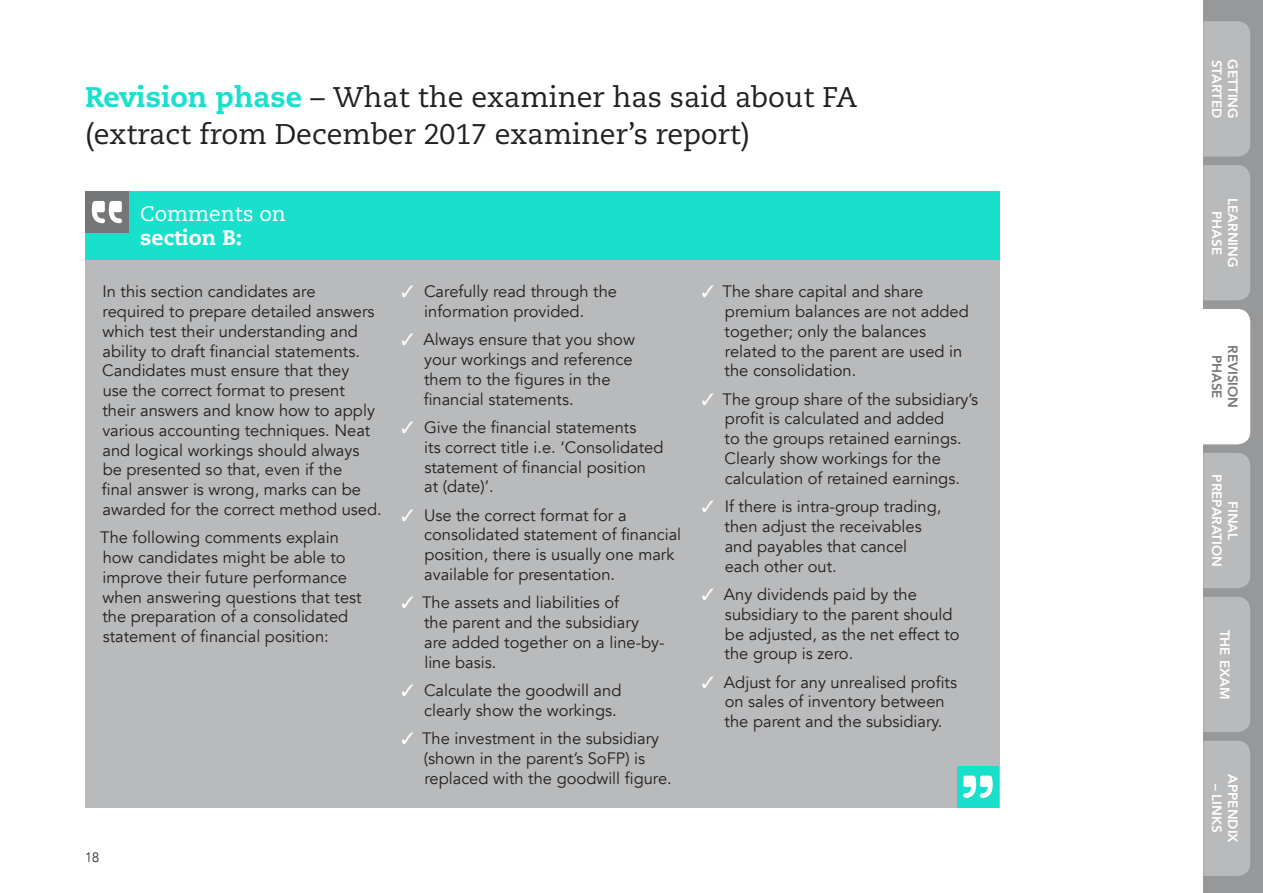
<style>
.page{position:relative;width:1263px;height:893px;background:#fff}
.page>*{position:absolute;margin:0;border:0;box-sizing:border-box;transform-origin:0 0}
.RUNNING_HEADER{font:28.35px/36.8px "Caecilia";color:#231f20}
.C_HEAD_WHITE{font:21px/24px "Caecilia";color:#fff}
.BODY_12PT{font:16.5px/19.8px "Avenir";color:#231f20}
.t1{font:800 13.5px/16.2px "Avenir";color:#fff;text-align:center}
.t2{font:800 13.5px/16.2px "Avenir";color:#747678;text-align:center}
.t3{font:300 13.5px "Avenir";color:#231f20}
.s1{font-weight:800;color:#19e0cc}
.s2{font-weight:800}
.s3{color:#fff}
</style>
<div class="page">
<div style="left:1203px;top:0;width:60px;height:893px;background:#97989a"></div>
<div style="left:1203px;top:21px;width:47px;height:136px;background:#b9babb"></div>
<div style="left:1203px;top:165px;width:47px;height:135px;background:#b9babb"></div>
<div style="left:1203px;top:453px;width:47px;height:135px;background:#b9babb"></div>
<div style="left:1203px;top:597px;width:47px;height:135px;background:#b9babb"></div>
<div style="left:1203px;top:741px;width:47px;height:135px;background:#b9babb"></div>
<div style="left:85px;top:259px;width:914px;height:549px;background:#b9babb"></div>
<div style="left:85px;top:191px;width:914px;height:68px;background:#19e0cc"></div>
<div style="left:85px;top:191px;width:43px;height:42px;background:#747678"></div>
<svg style="left:92px;top:201px;width:30px;height:22px"></svg>
<div style="left:957px;top:766px;width:42px;height:42px;background:#19e0cc"></div>
<svg style="left:963px;top:776px;width:30px;height:22px"></svg>
<div style="left:1203px;top:309px;width:47px;height:135px;background:#fff"></div>
<p class="RUNNING_HEADER" style="left:85px;top:79px;width:773px"><span class="s1">Revision phase</span> – What the examiner has said about FA (extract from December 2017 examiner’s report)</p>
<p class="C_HEAD_WHITE" style="left:140px;top:202px;width:147px">Comments on <span class="s2">section B:</span></p>
<p class="BODY_12PT" style="left:102px;top:282px;width:281px">In this section candidates are<br>required to prepare detailed answers which test their understanding and ability to draft financial statements.<br>Candidates must ensure that they<br>use the correct format to present<br>their answers and know how to apply various accounting techniques. Neat and logical workings should always be presented so that, even if the<br>final answer is wrong, marks can be awarded for the correct method used.</p>
<p class="BODY_12PT" style="left:100px;top:528px;width:263px">The following comments explain how candidates might be able to improve their future performance when answering questions that test the preparation of a consolidated statement of financial position:</p>
<p class="BODY_12PT" style="left:424px;top:282px;width:194px;text-indent:-23px"><span class="s3">✓</span> Carefully read through the information provided.</p>
<p class="BODY_12PT" style="left:424px;top:330px;width:213px;text-indent:-22px"><span class="s3">✓</span> Always ensure that you show your workings and reference them to the figures in the financial statements.</p>
<p class="BODY_12PT" style="left:424px;top:418px;width:241px;text-indent:-23px"><span class="s3">✓</span> Give the financial statements<br>its correct title i.e. ‘Consolidated statement of financial position at (date)’.</p>
<p class="BODY_12PT" style="left:424px;top:505px;width:259px;text-indent:-23px"><span class="s3">✓</span> Use the correct format for a consolidated statement of financial position, there is usually one mark available for presentation.</p>
<p class="BODY_12PT" style="left:424px;top:593px;width:241px;text-indent:-23px"><span class="s3">✓</span> The assets and liabilities of<br>the parent and the subsidiary are added together on a line-by&shy;line basis.</p>
<p class="BODY_12PT" style="left:401px;top:681px;width:222px;text-align:right"><span class="s3">✓</span> Calculate the goodwill and clearly show the workings.</p>
<p class="BODY_12PT" style="left:424px;top:729px;width:249px;text-indent:-23px"><span class="s3">✓</span> The investment in the subsidiary (shown in the parent’s SoFP) is replaced with the goodwill figure.</p>
<p class="BODY_12PT" style="left:725px;top:282px;width:246px;text-indent:-23px"><span class="s3">✓</span> The share capital and share premium balances are not added together; only the balances related to the parent are used in the consolidation.</p>
<p class="BODY_12PT" style="left:724px;top:389px;width:255px;text-indent:-23px"><span class="s3">✓</span> The group share of the subsidiary’s profit is calculated and added<br>to the groups retained earnings.<br>Clearly show workings for the calculation of retained earnings.</p>
<p class="BODY_12PT" style="left:725px;top:497px;width:218px;text-indent:-23px"><span class="s3">✓</span> If there is intra-group trading, then adjust the receivables and payables that cancel each other out.</p>
<p class="BODY_12PT" style="left:725px;top:585px;width:236px;text-indent:-23px"><span class="s3">✓</span> Any dividends paid by the subsidiary to the parent should be adjusted, as the net effect to the group is zero.</p>
<p class="BODY_12PT" style="left:725px;top:672px;width:234px;text-indent:-23px"><span class="s3">✓</span> Adjust for any unrealised profits on sales of inventory between the parent and the subsidiary.</p>
<p class="t3" style="left:85px;top:849px;width:16px">18</p>
<p class="t1" style="left:1225px;top:60px;width:60px;rotate:90deg">STARTED</p>
<p class="t1" style="left:1241px;top:59px;width:61px;rotate:90deg">GETTING</p>
<p class="t1" style="left:1241px;top:198px;width:71px;rotate:90deg">LEARNING<br>PHASE</p>
<p class="t2" style="left:1241px;top:345px;width:65px;rotate:90deg">REVISION<br>PHASE</p>
<p class="t1" style="left:1241px;top:474px;width:94px;rotate:90deg">FINAL<br>PREPARATION</p>
<p class="t1" style="left:1233px;top:630px;width:71px;rotate:90deg">THE EXAM</p>
<p class="t1" style="left:1241px;top:774px;width:70px;rotate:90deg">APPENDIX</p>
<p class="t1" style="left:1225px;top:784px;width:51px;rotate:90deg">– LINKS</p>
</div>
